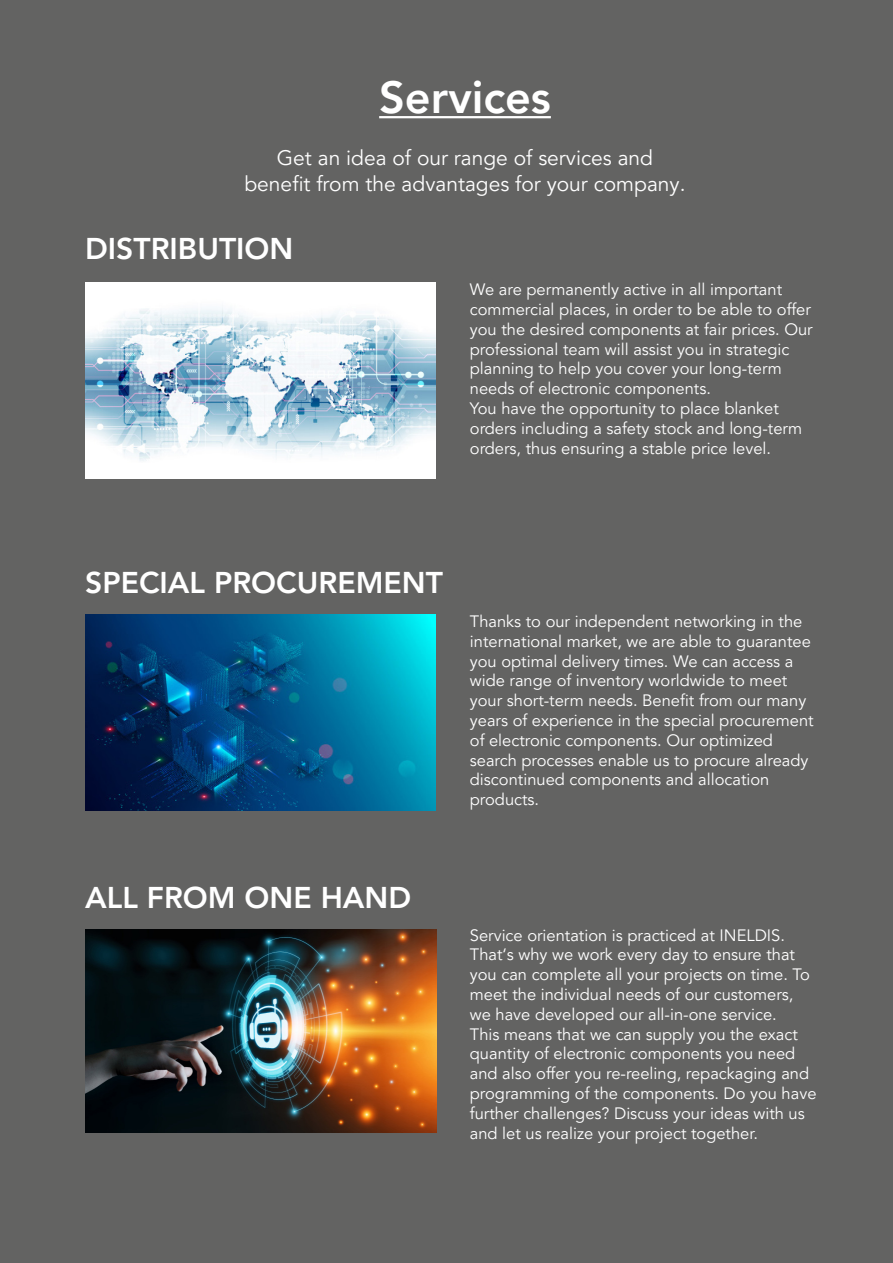
<style>
.page{position:relative;width:893px;height:1263px;background:#636362}
.page>*{position:absolute;margin:0;border:0;box-sizing:border-box;transform-origin:0 0}
.t1{font:800 45px "Avenir LT Pro";color:#fff}
.t2{font:800 30px "Avenir LT Pro";color:#fff}
.t3{font:21px/25.5px "Avenir LT Pro";color:#fff;text-align:center}
.t4{font:16.5px/19.8px "Avenir LT Pro";color:#fff}
</style>
<div class="page">
<img style="left:86px;top:283px;width:349px;height:195px">
<img style="left:85px;top:614px;width:350px;height:196px">
<hr style="left:379px;top:116px;width:172px;height:2px;background:#fff">
<img style="left:85px;top:929px;width:351px;height:203px">
<p class="t1" style="left:379px;top:70px;width:173px">Services</p>
<p class="t3" style="left:244px;top:146px;width:443px">Get an idea of our range of services and benefit from the advantages for your company.</p>
<p class="t2" style="left:85px;top:231px;width:210px">DISTRIBUTION</p>
<p class="t4" style="left:470px;top:280px;width:344px">We are permanently active in all important commercial places, in order to be able to offer you the desired components at fair prices. Our professional team will assist you in strategic planning to help you cover your long-term needs of electronic components.</p>
<p class="t4" style="left:470px;top:399px;width:334px">You have the opportunity to place blanket orders including a safety stock and long-term orders, thus ensuring a stable price level.</p>
<p class="t2" style="left:85px;top:565px;width:359px">SPECIAL PROCUREMENT</p>
<p class="t4" style="left:470px;top:612px;width:345px">Thanks to our independent networking in the international market, we are able to guarantee you optimal delivery times. We can access a wide range of inventory worldwide to meet your short-term needs. Benefit from our many years of experience in the special procurement of electronic components. Our optimized search processes enable us to procure already discontinued components and allocation products.</p>
<p class="t2" style="left:85px;top:880px;width:328px">ALL FROM ONE HAND</p>
<p class="t4" style="left:470px;top:925px;width:348px">Service orientation is practiced at INELDIS.<br>That‘s why we work every day to ensure that you can complete all your projects on time. To meet the individual needs of our customers, we have developed our all-in-one service.<br>This means that we can supply you the exact quantity of electronic components you need and also offer you re-reeling, repackaging and programming of the components. Do you have further challenges? Discuss your ideas with us and let us realize your project together.</p>
</div>
